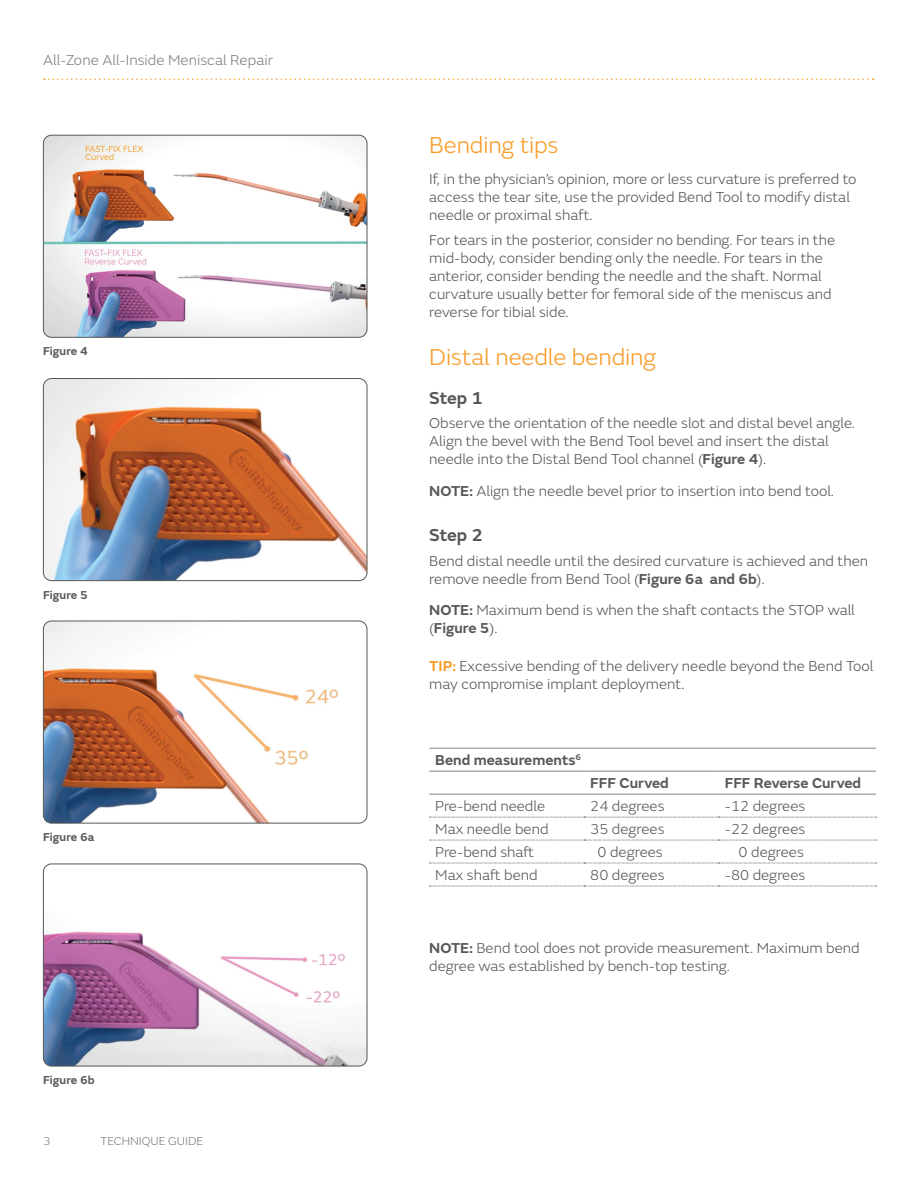
<style>
.page{position:relative;width:918px;height:1188px;background:#fff}
.page>*{position:absolute;margin:0;border:0;box-sizing:border-box;transform-origin:0 0}
.Orange_Paragraph_Hea{font:300 24px "SN Emeric";letter-spacing:-.005em;color:#f89c28}
.Subhead_14_16_8{font:600 18px "SN Emeric";letter-spacing:-.01em;color:#57585a}
.Body_Text_10_12{font:300 15px/18px "SN Emeric";color:#57585a}
.NOTES_CAUTION_Body_T{font:300 15px/18px "SN Emeric";color:#57585a}
.Table_Text_10_12{font:300 15px "SN Emeric";color:#57585a}
.Table_Text_10_12-2{font:600 15px "SN Emeric";color:#57585a}
.t1{font:300 15px "SN Emeric";letter-spacing:.005em;color:#808285}
.Figure_descriptions{font:600 12px "SN Emeric";color:#57585a}
.t2{font:300 12px "SN Emeric";color:#808285}
.s1{font-weight:600}
.s2{font-weight:600;color:#f89c28}
</style>
<div class="page">
<svg style="left:44px;top:78px;width:830px;height:2px"></svg>
<hr style="left:429px;top:794px;width:155px;height:1px;background:#808285">
<hr style="left:584px;top:794px;width:135px;height:1px;background:#808285">
<hr style="left:719px;top:794px;width:157px;height:1px;background:#808285">
<svg style="left:429px;top:817px;width:448px;height:1px"></svg>
<hr style="left:429px;top:748px;width:155px;height:1px;background:#808285">
<hr style="left:584px;top:748px;width:135px;height:1px;background:#808285">
<hr style="left:719px;top:748px;width:157px;height:1px;background:#808285">
<hr style="left:429px;top:771px;width:155px;height:1px;background:#808285">
<hr style="left:584px;top:771px;width:135px;height:1px;background:#808285">
<hr style="left:719px;top:771px;width:157px;height:1px;background:#808285">
<svg style="left:429px;top:840px;width:448px;height:1px"></svg>
<svg style="left:429px;top:863px;width:448px;height:1px"></svg>
<svg style="left:429px;top:886px;width:448px;height:1px"></svg>
<img style="left:43px;top:135px;width:324px;height:201px">
<div style="left:43px;top:135px;width:324px;height:203px;border:1px solid #57585a;border-radius:8px"></div>
<img style="left:43px;top:380px;width:324px;height:201px">
<div style="left:43px;top:378px;width:324px;height:203px;border:1px solid #57585a;border-radius:8px"></div>
<img style="left:43px;top:621px;width:324px;height:202px">
<div style="left:43px;top:621px;width:324px;height:202px;border:1px solid #57585a;border-radius:8px"></div>
<img style="left:43px;top:864px;width:324px;height:202px">
<div style="left:43px;top:864px;width:324px;height:202px;border:1px solid #57585a;border-radius:8px"></div>
<p class="t1" style="left:43px;top:51px;width:231px">All-Zone All-Inside Meniscal Repair</p>
<p class="Figure_descriptions" style="left:43px;top:344px;width:46px">Figure 4</p>
<p class="Figure_descriptions" style="left:43px;top:587px;width:46px">Figure 5</p>
<p class="Figure_descriptions" style="left:43px;top:830px;width:53px">Figure 6a</p>
<p class="Figure_descriptions" style="left:43px;top:1073px;width:53px">Figure 6b</p>
<p class="t2" style="left:43px;top:1134px;width:9px">3</p>
<p class="t2" style="left:101px;top:1134px;width:104px">TECHNIQUE GUIDE</p>
<p class="Orange_Paragraph_Hea" style="left:429px;top:130px;width:131px">Bending tips</p>
<p class="Body_Text_10_12" style="left:429px;top:170px;width:429px">If, in the physician’s opinion, more or less curvature is preferred to access the tear site, use the provided Bend Tool to modify distal needle or proximal shaft.</p>
<p class="Body_Text_10_12" style="left:429px;top:230px;width:407px">For tears in the posterior, consider no bending. For tears in the mid-body, consider bending only the needle. For tears in the anterior, consider bending the needle and the shaft. Normal curvature usually better for femoral side of the meniscus and reverse for tibial side.</p>
<p class="Orange_Paragraph_Hea" style="left:429px;top:343px;width:228px">Distal needle bending</p>
<p class="Subhead_14_16_8" style="left:429px;top:386px;width:55px">Step 1</p>
<p class="Body_Text_10_12" style="left:429px;top:414px;width:427px">Observe the orientation of the needle slot and distal bevel angle.<br>Align the bevel with the Bend Tool bevel and insert the distal needle into the Distal Bend Tool channel (<span class="s1">Figure 4</span>).</p>
<p class="NOTES_CAUTION_Body_T" style="left:429px;top:482px;width:406px"><span class="s1">NOTE:</span> Align the needle bevel prior to insertion into bend tool.</p>
<p class="Subhead_14_16_8" style="left:429px;top:524px;width:55px">Step 2</p>
<p class="Body_Text_10_12" style="left:429px;top:552px;width:440px">Bend distal needle until the desired curvature is achieved and then remove needle from Bend Tool (<span class="s1">Figure 6a and 6b</span>).</p>
<p class="NOTES_CAUTION_Body_T" style="left:429px;top:601px;width:427px"><span class="s1">NOTE:</span> Maximum bend is when the shaft contacts the STOP wall (<span class="s1">Figure 5</span>).</p>
<p class="NOTES_CAUTION_Body_T" style="left:429px;top:657px;width:446px"><span class="s2">TIP:</span> Excessive bending of the delivery needle beyond the Bend Tool may compromise implant deployment.</p>
<p class="Table_Text_10_12-2" style="left:435px;top:751px;width:147px">Bend measurements<sup>6</sup></p>
<p class="Table_Text_10_12-2" style="left:590px;top:774px;width:80px">FFF Curved</p>
<p class="Table_Text_10_12-2" style="left:725px;top:774px;width:138px">FFF Reverse Curved</p>
<p class="Table_Text_10_12" style="left:435px;top:797px;width:111px">Pre-bend needle</p>
<p class="Table_Text_10_12" style="left:590px;top:797px;width:76px">24 degrees</p>
<p class="Table_Text_10_12" style="left:725px;top:797px;width:82px">-12 degrees</p>
<p class="Table_Text_10_12" style="left:435px;top:820px;width:115px">Max needle bend</p>
<p class="Table_Text_10_12" style="left:590px;top:820px;width:76px">35 degrees</p>
<p class="Table_Text_10_12" style="left:725px;top:820px;width:82px">-22 degrees</p>
<p class="Table_Text_10_12" style="left:435px;top:843px;width:100px">Pre-bend shaft</p>
<p class="Table_Text_10_12" style="left:598px;top:843px;width:67px">0 degrees</p>
<p class="Table_Text_10_12" style="left:739px;top:843px;width:67px">0 degrees</p>
<p class="Table_Text_10_12" style="left:435px;top:866px;width:104px">Max shaft bend</p>
<p class="Table_Text_10_12" style="left:590px;top:866px;width:76px">80 degrees</p>
<p class="Table_Text_10_12" style="left:725px;top:866px;width:82px">-80 degrees</p>
<p class="NOTES_CAUTION_Body_T" style="left:429px;top:939px;width:432px"><span class="s1">NOTE:</span> Bend tool does not provide measurement. Maximum bend degree was established by bench-top testing.</p>
</div>
